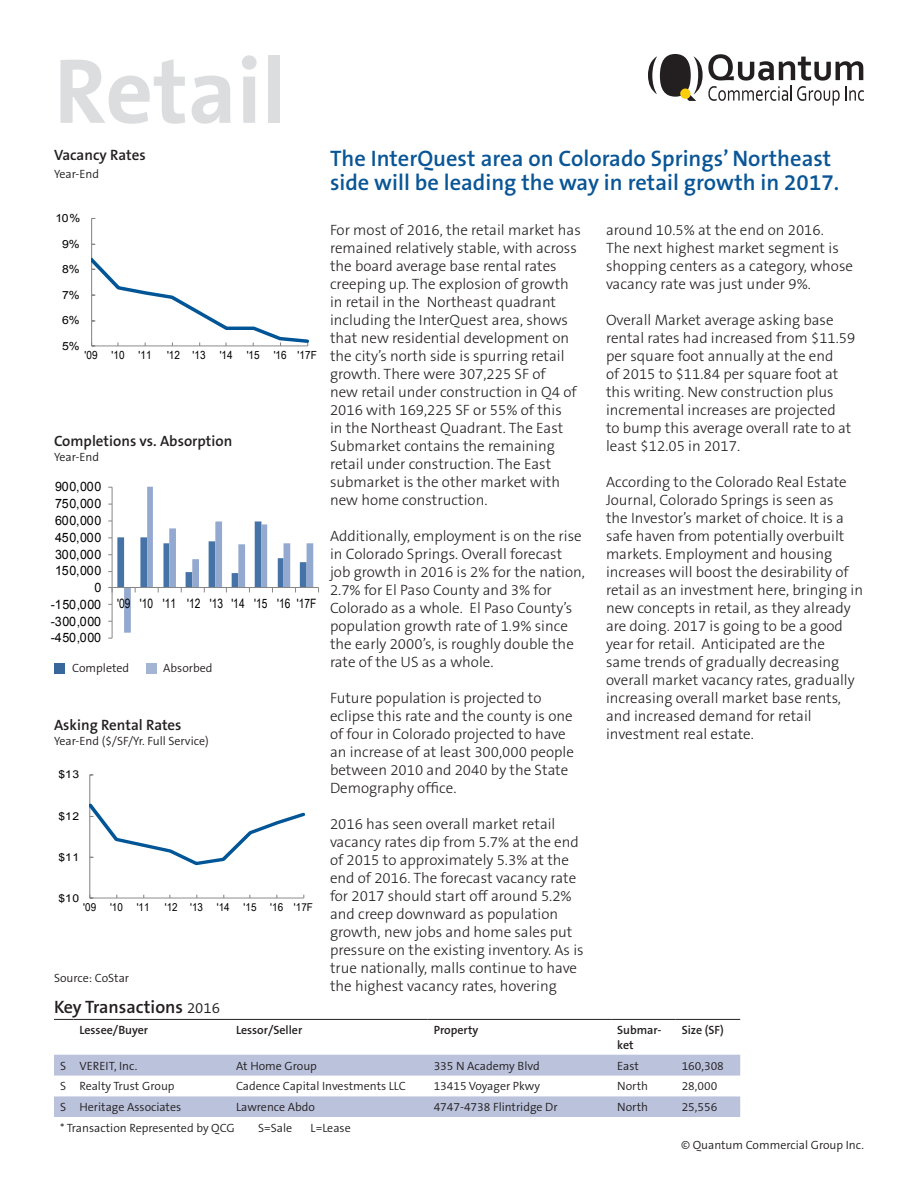
<style>
.page{position:relative;width:918px;height:1188px;background:#fff}
.page>*{position:absolute;margin:0;border:0;box-sizing:border-box;transform-origin:0 0}
.t1{font:700 93px "The Sans B7";color:#dcdddf}
.t2{font:600 22.5px/24px "The Sans B6";color:#095596}
.t3{font:600 18px "The Sans B6";color:#231f20}
.t4{font:300 15px/18px "The Sans B3";color:#231f20}
.t5{font:600 15px "The Sans B6";color:#231f20}
.t6{font:12.9px "Arial";letter-spacing:.02em;color:#000}
.t7{font:12.9px "Arial Narrow";letter-spacing:.005em;color:#000}
.t8{font:300 12px "The Sans B4";color:#231f20}
.t9{font:600 12px/14.4px "The Sans B6";color:#231f20}
.t10{font:11.25px "Arial Narrow";letter-spacing:.005em;color:#000;scale:1.09 1}
.t11{font:11.25px "Arial";color:#000;scale:1.09 1}
.t12{font:10.8px "Arial Narrow";letter-spacing:.005em;color:#000;scale:1.12 1}
.t13{font:10.8px "Arial";letter-spacing:.06em;color:#000;scale:1.12 1}
.s1{font-family:"The Sans B4";font-weight:300;font-size:15px}
</style>
<div class="page">
<svg style="left:648px;top:54px;width:216px;height:52px"></svg>
<svg style="left:54px;top:1055px;width:686px;height:62px"></svg>
<svg style="left:54px;top:1019px;width:19px;height:1px"></svg>
<hr style="left:73px;top:1019px;width:157px;height:1px;background:#231f20">
<hr style="left:230px;top:1019px;width:198px;height:1px;background:#231f20">
<hr style="left:428px;top:1019px;width:183px;height:1px;background:#231f20">
<hr style="left:611px;top:1019px;width:65px;height:1px;background:#231f20">
<hr style="left:676px;top:1019px;width:64px;height:1px;background:#231f20">
<div style="left:54px;top:663px;width:11px;height:11px;background:#37679b"></div>
<div style="left:146px;top:663px;width:10px;height:11px;background:#a4b5d3"></div>
<hr style="left:89px;top:775px;width:1px;height:123px;background:#868686">
<hr style="left:90px;top:898px;width:214px;height:1px;background:#868686">
<svg style="left:89px;top:801px;width:215px;height:66px"></svg>
<hr style="left:91px;top:218px;width:1px;height:128px;background:#868686">
<svg style="left:91px;top:254px;width:217px;height:92px"></svg>
<svg style="left:108px;top:487px;width:211px;height:152px"></svg>
<p class="t1" style="left:54px;top:41px;width:234px">Retail</p>
<p class="t5" style="left:54px;top:147px;width:93px">Vacancy Rates</p>
<p class="t8" style="left:54px;top:168px;width:47px">Year-End</p>
<p class="t11" style="left:55px;top:211px;width:24px">10%</p>
<p class="t11" style="left:62px;top:236px;width:17px">9%</p>
<p class="t11" style="left:62px;top:262px;width:17px">8%</p>
<p class="t11" style="left:62px;top:287px;width:17px">7%</p>
<p class="t11" style="left:62px;top:313px;width:17px">6%</p>
<p class="t11" style="left:62px;top:338px;width:17px">5%</p>
<p class="t10" style="left:84px;top:347px;width:63px">'09 '10 '11</p>
<p class="t10" style="left:167px;top:347px;width:139px">'12 '13 '14 '15 '16 '17F</p>
<p class="t5" style="left:54px;top:433px;width:180px">Completions vs. Absorption</p>
<p class="t8" style="left:54px;top:450px;width:47px">Year-End</p>
<p class="t6" style="left:55px;top:478px;width:48px">900,000</p>
<p class="t6" style="left:55px;top:495px;width:48px">750,000</p>
<p class="t6" style="left:55px;top:512px;width:48px">600,000</p>
<p class="t6" style="left:55px;top:529px;width:48px">450,000</p>
<p class="t6" style="left:55px;top:546px;width:48px">300,000</p>
<p class="t6" style="left:55px;top:562px;width:48px">150,000</p>
<p class="t6" style="left:94px;top:579px;width:8px">0</p>
<p class="t6" style="left:51px;top:596px;width:52px">-150,000</p>
<p class="t6" style="left:51px;top:613px;width:52px">-300,000</p>
<p class="t6" style="left:51px;top:629px;width:52px">-450,000</p>
<p class="t7" style="left:117px;top:594px;width:201px">'09 '10 '11 '12 '13 '14 '15 '16 '17F</p>
<p class="t8" style="left:72px;top:661px;width:58px">Completed</p>
<p class="t8" style="left:163px;top:661px;width:51px">Absorbed</p>
<p class="t5" style="left:54px;top:717px;width:129px">Asking Rental Rates</p>
<p class="t8" style="left:54px;top:734px;width:156px">Year-End ($/SF/Yr. Full Service)</p>
<p class="t13" style="left:59px;top:768px;width:20px">$13</p>
<p class="t13" style="left:59px;top:809px;width:20px">$12</p>
<p class="t13" style="left:59px;top:850px;width:20px">$11</p>
<p class="t13" style="left:59px;top:891px;width:20px">$10</p>
<p class="t12" style="left:83px;top:899px;width:13px">'09</p>
<p class="t12" style="left:110px;top:899px;width:13px">'10</p>
<p class="t12" style="left:137px;top:899px;width:13px">'11</p>
<p class="t12" style="left:165px;top:899px;width:36px">'12 '13</p>
<p class="t12" style="left:217px;top:899px;width:13px">'14</p>
<p class="t12" style="left:244px;top:899px;width:13px">'15</p>
<p class="t12" style="left:270px;top:899px;width:40px">'16 '17F</p>
<p class="t8" style="left:54px;top:972px;width:77px">Source: CoStar</p>
<p class="t2" style="left:330px;top:147px;width:511px">The InterQuest area on Colorado Springs’ Northeast side will be leading the way in retail growth in 2017.</p>
<p class="t4" style="left:330px;top:221px;width:252px">For most of 2016, the retail market has remained relatively stable, with across the board average base rental rates creeping up. The explosion of growth in retail in the Northeast quadrant including the InterQuest area, shows that new residential development on the city’s north side is spurring retail growth. There were 307,225 SF of<br>new retail under construction in Q4 of 2016 with 169,225 SF or 55% of this<br>in the Northeast Quadrant. The East Submarket contains the remaining retail under construction. The East submarket is the other market with new home construction.</p>
<p class="t4" style="left:330px;top:527px;width:256px">Additionally, employment is on the rise in Colorado Springs. Overall forecast job growth in 2016 is 2% for the nation, 2.7% for El Paso County and 3% for Colorado as a whole. El Paso County’s population growth rate of 1.9% since the early 2000’s, is roughly double the rate of the US as a whole.</p>
<p class="t4" style="left:330px;top:689px;width:246px">Future population is projected to eclipse this rate and the county is one of four in Colorado projected to have an increase of at least 300,000 people between 2010 and 2040 by the State Demography office.</p>
<p class="t4" style="left:330px;top:815px;width:255px">2016 has seen overall market retail vacancy rates dip from 5.7% at the end of 2015 to approximately 5.3% at the end of 2016. The forecast vacancy rate for 2017 should start off around 5.2% and creep downward as population growth, new jobs and home sales put pressure on the existing inventory. As is true nationally, malls continue to have the highest vacancy rates, hovering</p>
<p class="t4" style="left:606px;top:221px;width:249px">around 10.5% at the end on 2016.<br>The next highest market segment is shopping centers as a category, whose vacancy rate was just under 9%.</p>
<p class="t4" style="left:606px;top:311px;width:251px">Overall Market average asking base rental rates had increased from $11.59 per square foot annually at the end<br>of 2015 to $11.84 per square foot at this writing. New construction plus incremental increases are projected<br>to bump this average overall rate to at least $12.05 in 2017.</p>
<p class="t4" style="left:606px;top:473px;width:259px">According to the Colorado Real Estate Journal, Colorado Springs is seen as<br>the Investor’s market of choice. It is a safe haven from potentially overbuilt markets. Employment and housing increases will boost the desirability of retail as an investment here, bringing in new concepts in retail, as they already are doing. 2017 is going to be a good year for retail. Anticipated are the same trends of gradually decreasing overall market vacancy rates, gradually increasing overall market base rents, and increased demand for retail investment real estate.</p>
<p class="t3" style="left:54px;top:997px;width:168px">Key Transactions <span class="s1">2016</span></p>
<p class="t9" style="left:79px;top:1023px;width:70px">Lessee/Buyer</p>
<p class="t9" style="left:236px;top:1023px;width:68px">Lessor/Seller</p>
<p class="t9" style="left:434px;top:1023px;width:46px">Property</p>
<p class="t9" style="left:617px;top:1023px;width:46px">Submar&shy;ket</p>
<p class="t9" style="left:682px;top:1023px;width:44px">Size (SF)</p>
<p class="t8" style="left:60px;top:1059px;width:8px">S</p>
<p class="t8" style="left:79px;top:1059px;width:59px">VEREIT, Inc.</p>
<p class="t8" style="left:236px;top:1059px;width:82px">At Home Group</p>
<p class="t8" style="left:434px;top:1059px;width:108px">335 N Academy Blvd</p>
<p class="t8" style="left:617px;top:1059px;width:23px">East</p>
<p class="t8" style="left:682px;top:1059px;width:44px">160,308</p>
<p class="t8" style="left:60px;top:1080px;width:8px">S</p>
<p class="t8" style="left:79px;top:1080px;width:97px">Realty Trust Group</p>
<p class="t8" style="left:236px;top:1080px;width:171px">Cadence Capital Investments LLC</p>
<p class="t8" style="left:434px;top:1080px;width:108px">13415 Voyager Pkwy</p>
<p class="t8" style="left:617px;top:1080px;width:32px">North</p>
<p class="t8" style="left:682px;top:1080px;width:37px">28,000</p>
<p class="t8" style="left:60px;top:1101px;width:8px">S</p>
<p class="t8" style="left:79px;top:1101px;width:103px">Heritage Associates</p>
<p class="t8" style="left:236px;top:1101px;width:81px">Lawrence Abdo</p>
<p class="t8" style="left:434px;top:1101px;width:125px">4747-4738 Flintridge Dr</p>
<p class="t8" style="left:617px;top:1101px;width:32px">North</p>
<p class="t8" style="left:682px;top:1101px;width:37px">25,556</p>
<p class="t8" style="left:60px;top:1122px;width:176px">* Transaction Represented by QCG</p>
<p class="t8" style="left:258px;top:1122px;width:36px">S=Sale</p>
<p class="t8" style="left:311px;top:1122px;width:42px">L=Lease</p>
<p class="t8" style="left:681px;top:1139px;width:184px">© Quantum Commercial Group Inc.</p>
</div>
